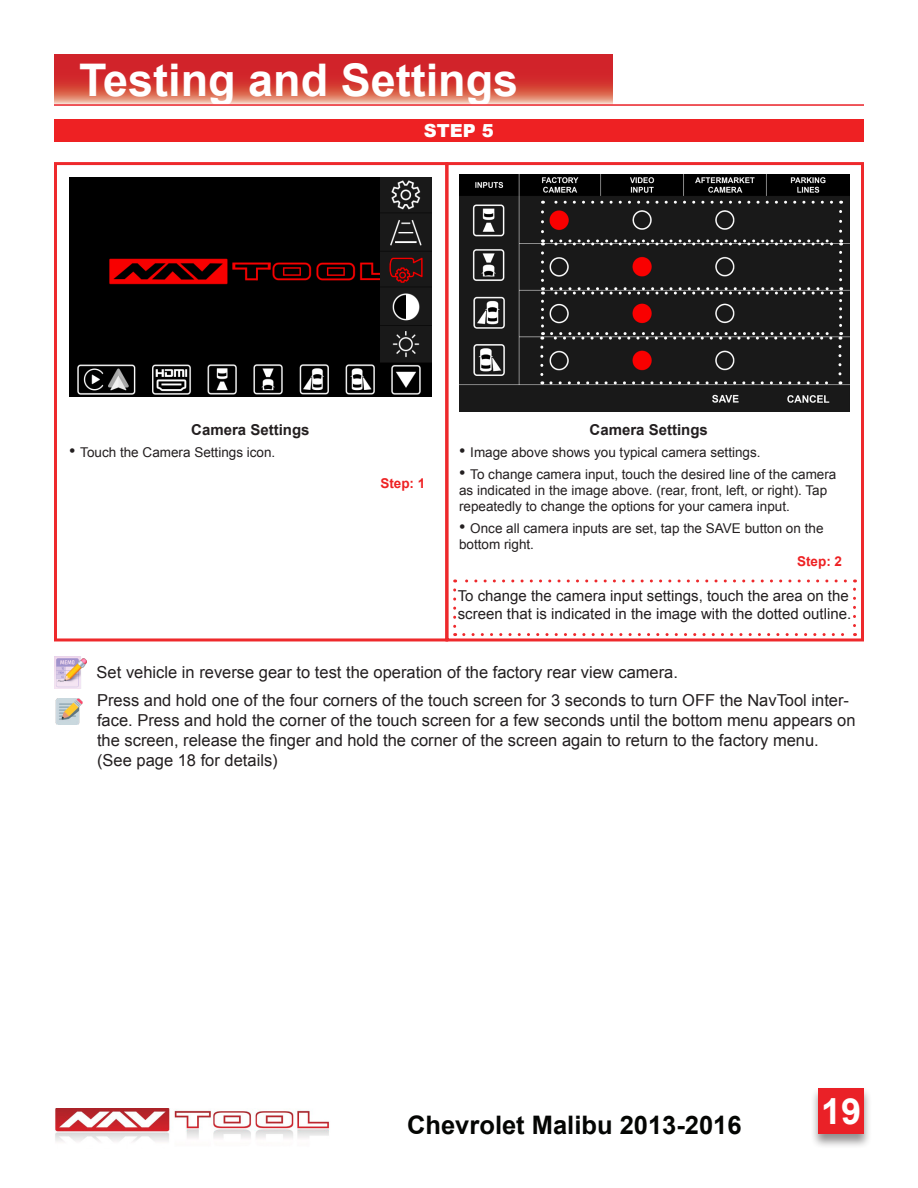
<style>
.page{position:relative;width:918px;height:1188px;background:#fff}
.page>*{position:absolute;margin:0;border:0;box-sizing:border-box;transform-origin:0 0}
.t1{font:700 45px "Arial";color:#fff}
.t2{font:700 36px "Arial";color:#fff}
.t3{font:700 25.5px "Arial";color:#040503}
.t4{font:900 18px "Arial";color:#fff}
.t5{font:16.5px/19.8px "Arial";color:#231f20}
.Text{font:15px/18px "Arial";color:#231f20}
.t6{font:700 15px "Arial";color:#231f20}
.Text-2{font:13.5px/16.2px "Arial";color:#231f20}
.Text-3{font:700 13.5px "Arial";color:#ee2123}
.s1{font-size:18px}
</style>
<div class="page">
<img style="left:55px;top:1108px;width:275px;height:34px">
<div style="left:810px;top:1087px;width:62px;height:62px;background:#231f20;opacity:.5"></div>
<div style="left:818px;top:1088px;width:46px;height:46px;background:#ea2127"></div>
<svg style="left:54px;top:54px;width:558px;height:50px;background:#d74540"></svg>
<hr style="left:54px;top:104px;width:810px;height:2px;background:#ea2127">
<div style="left:54px;top:120px;width:810px;height:22px;background:#ee2123"></div>
<img style="left:69px;top:178px;width:311px;height:218px">
<img style="left:459px;top:174px;width:390px;height:238px">
<div style="left:54px;top:162px;width:394px;height:479px;border:3px solid #ee292c"></div>
<div style="left:446px;top:162px;width:418px;height:479px;border:3px solid #ee292c"></div>
<img style="left:54px;top:656px;width:33px;height:33px">
<img style="left:56px;top:698px;width:26px;height:27px">
<svg style="left:453px;top:590px;width:3px;height:46px"></svg>
<svg style="left:464px;top:633px;width:392px;height:3px"></svg>
<svg style="left:853px;top:579px;width:3px;height:47px"></svg>
<svg style="left:455px;top:579px;width:390px;height:3px"></svg>
<svg style="left:540px;top:201px;width:302px;height:183px;background:#2a2525"></svg>
<img style="left:380px;top:178px;width:52px;height:218px">
<p class="t1" style="left:79px;top:50px;width:441px">Testing and Settings</p>
<p class="t4" style="left:424px;top:118px;width:71px">STEP 5</p>
<p class="t6" style="left:191px;top:420px;width:120px">Camera Settings</p>
<p class="Text-2" style="left:69px;top:444px;width:208px"><span class="s1">•</span> Touch the Camera Settings icon.</p>
<p class="Text-3" style="left:380px;top:475px;width:47px">Step: 1</p>
<p class="t6" style="left:590px;top:420px;width:120px">Camera Settings</p>
<p class="Text-2" style="left:459px;top:444px;width:303px"><span class="s1">•</span> Image above shows you typical camera settings.</p>
<p class="Text-2" style="left:459px;top:466px;width:379px"><span class="s1">•</span> To change camera input, touch the desired line of the camera as indicated in the image above. (rear, front, left, or right). Tap repeatedly to change the options for your camera input.</p>
<p class="Text-2" style="left:459px;top:520px;width:366px"><span class="s1">•</span> Once all camera inputs are set, tap the SAVE button on the bottom right.</p>
<p class="Text-3" style="left:797px;top:552px;width:47px">Step: 2</p>
<p class="Text" style="left:458px;top:587px;width:395px">To change the camera input settings, touch the area on the screen that is indicated in the image with the dotted outline.</p>
<p class="t5" style="left:97px;top:663px;width:583px">Set vehicle in reverse gear to test the operation of the factory rear view camera.</p>
<p class="t5" style="left:97px;top:691px;width:760px">Press and hold one of the four corners of the touch screen for 3 seconds to turn OFF the NavTool inter&shy;face. Press and hold the corner of the touch screen for a few seconds until the bottom menu appears on the screen, release the finger and hold the corner of the screen again to return to the factory menu.</p>
<p class="t5" style="left:97px;top:750px;width:182px">(See page 18 for details)</p>
<h3 class="t3" style="left:407px;top:1108px;width:336px">Chevrolet Malibu 2013-2016</h3>
<h2 class="t2" style="left:821px;top:1088px;width:42px">19</h2>
</div>
